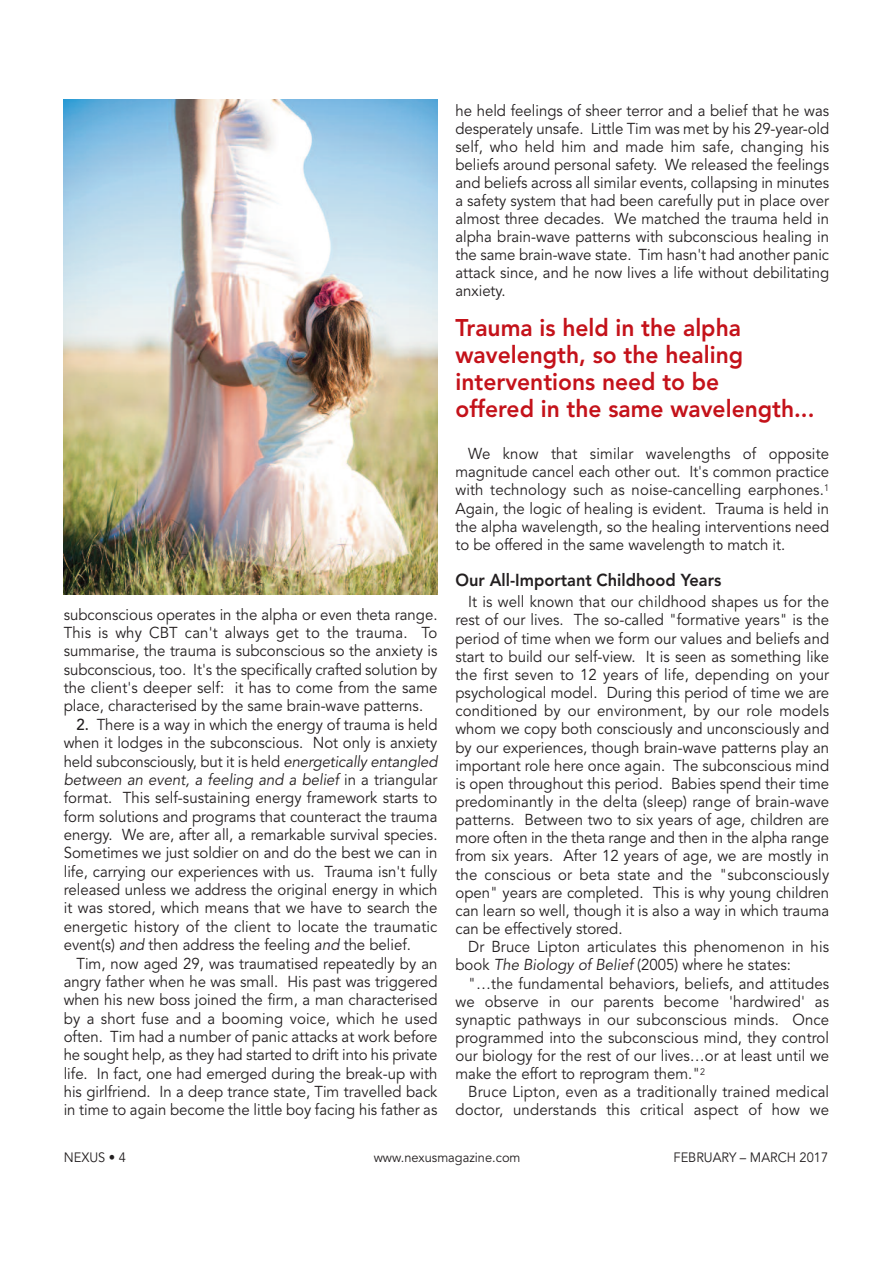
<style>
.page{position:relative;width:893px;height:1263px;background:#fff}
.page>*{position:absolute;margin:0;border:0;box-sizing:border-box;transform-origin:0 0}
.t1{font:800 24px/27px "Avenir";color:#c4121a;scale:.95 1}
.t2{font:800 17.25px "Avenir";color:#231f20;scale:.95 1}
.t3{font:15.75px/18.1px "Avenir";color:#231f20;text-align:justify;scale:.95 1}
.t4{font:13.5px "Avenir";color:#231f20;scale:.95 1}
.s1{font-weight:500}
.s2{font-style:italic}
</style>
<div class="page">
<img style="left:64px;top:100px;width:373px;height:495px">
<p class="t3" style="left:455px;top:102px;width:395px">he held feelings of sheer terror and a belief that he was desperately unsafe. Little Tim was met by his 29-year-old self, who held him and made him safe, changing his beliefs around personal safety. We released the feelings and beliefs across all similar events, collapsing in minutes a safety system that had been carefully put in place over almost three decades. We matched the trauma held in alpha brain-wave patterns with subconscious healing in the same brain-wave state. Tim hasn't had another panic attack since, and he now lives a life without debilitating anxiety.</p>
<p class="t3" style="left:64px;top:605px;width:395px">subconscious operates in the alpha or even theta range.<br>This is why CBT can't always get to the trauma. To summarise, the trauma is subconscious so the anxiety is subconscious, too. It's the specifically crafted solution by the client's deeper self: it has to come from the same place, characterised by the same brain-wave patterns.</p>
<p class="t3" style="left:64px;top:715px;width:395px;text-indent:13px"><span class="s1">2.</span> There is a way in which the energy of trauma is held when it lodges in the subconscious. Not only is anxiety held subconsciously, but it is held <span class="s2">energetically entangled between an event, a feeling and a belief</span> in a triangular format. This self-sustaining energy framework starts to form solutions and programs that counteract the trauma energy. We are, after all, a remarkable survival species.<br>Sometimes we just soldier on and do the best we can in life, carrying our experiences with us. Trauma isn't fully released unless we address the original energy in which it was stored, which means that we have to search the energetic history of the client to locate the traumatic event(s) <span class="s2">and</span> then address the feeling <span class="s2">and</span> the belief.</p>
<p class="t3" style="left:64px;top:954px;width:395px;text-indent:13px">Tim, now aged 29, was traumatised repeatedly by an angry father when he was small. His past was triggered when his new boss joined the firm, a man characterised by a short fuse and a booming voice, which he used often. Tim had a number of panic attacks at work before he sought help, as they had started to drift into his private life. In fact, one had emerged during the break-up with his girlfriend. In a deep trance state, Tim travelled back in time to again become the little boy facing his father as</p>
<h1 class="t1" style="left:455px;top:314px;width:379px">Trauma is held in the alpha wavelength, so the healing interventions need to be<br>offered in the same wavelength...</h1>
<p class="t3" style="left:455px;top:445px;width:395px;text-indent:13px">We know that similar wavelengths of opposite magnitude cancel each other out. It's common practice with technology such as noise-cancelling earphones.<sup>1<br></sup>Again, the logic of healing is evident. Trauma is held in the alpha wavelength, so the healing interventions need to be offered in the same wavelength to match it.</p>
<p class="t2" style="left:455px;top:567px;width:281px">Our All-Important Childhood Years</p>
<p class="t3" style="left:455px;top:593px;width:395px;text-indent:13px">It is well known that our childhood shapes us for the rest of our lives. The so-called "formative years" is the period of time when we form our values and beliefs and start to build our self-view. It is seen as something like the first seven to 12 years of life, depending on your psychological model. During this period of time we are conditioned by our environment, by our role models whom we copy both consciously and unconsciously and by our experiences, though brain-wave patterns play an important role here once again. The subconscious mind is open throughout this period. Babies spend their time predominantly in the delta (sleep) range of brain-wave patterns. Between two to six years of age, children are more often in the theta range and then in the alpha range from six years. After 12 years of age, we are mostly in the conscious or beta state and the "subconsciously open" years are completed. This is why young children can learn so well, though it is also a way in which trauma can be effectively stored.</p>
<p class="t3" style="left:455px;top:938px;width:395px;text-indent:13px">Dr Bruce Lipton articulates this phenomenon in his book <span class="s2">The Biology of Belief</span> (2005) where he states:</p>
<p class="t3" style="left:455px;top:974px;width:395px;text-indent:13px">"…the fundamental behaviors, beliefs, and attitudes we observe in our parents become 'hardwired' as synaptic pathways in our subconscious minds. Once programmed into the subconscious mind, they control our biology for the rest of our lives…or at least until we make the effort to reprogram them."<sup>2</sup></p>
<p class="t3" style="left:455px;top:1083px;width:395px;text-align:right">Bruce Lipton, even as a traditionally trained medical doctor, understands this critical aspect of how we</p>
<p class="t4" style="left:64px;top:1149px;width:67px">NEXUS • 4</p>
<p class="t4" style="left:374px;top:1149px;width:156px">www.nexusmagazine.com</p>
<p class="t4" style="left:674px;top:1149px;width:164px">FEBRUARY – MARCH 2017</p>
</div>
